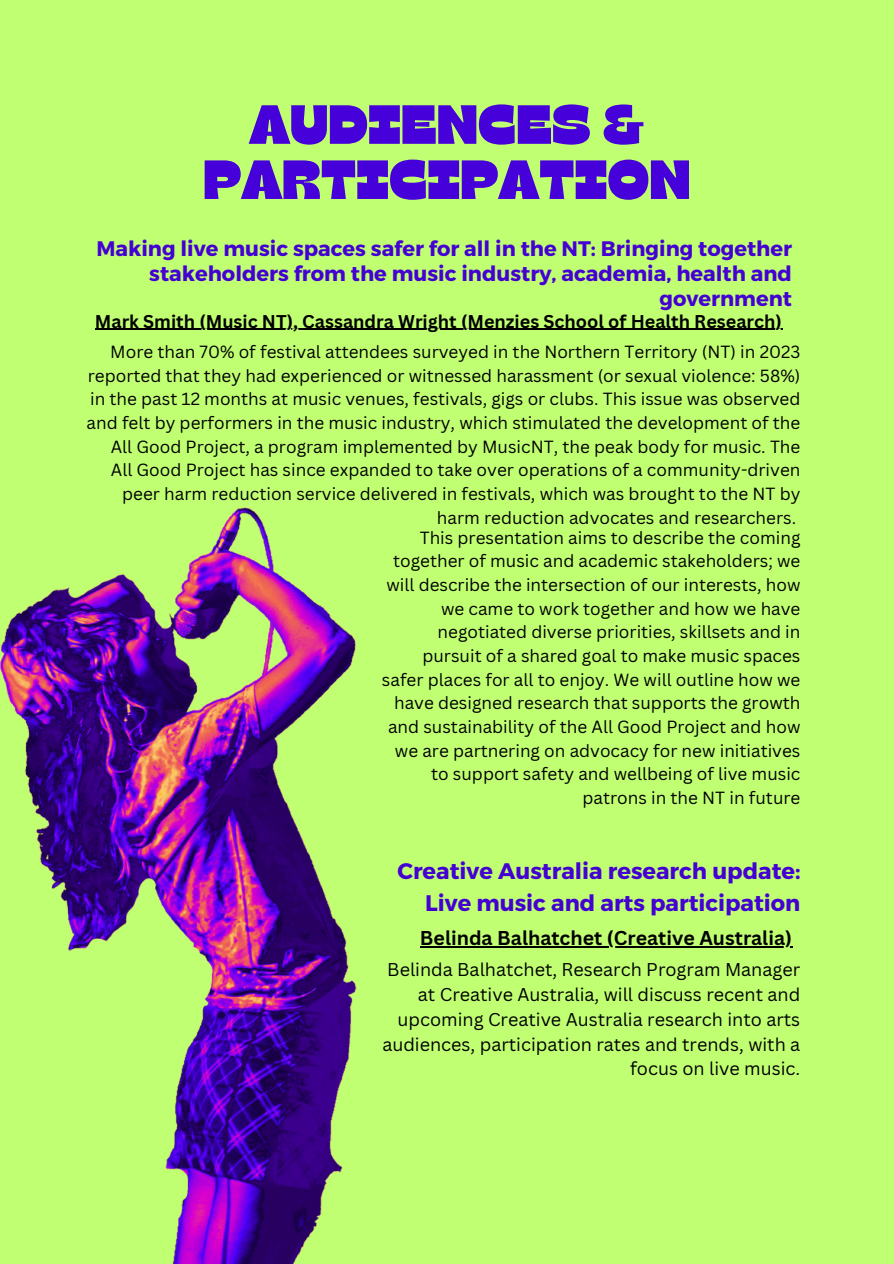
<style>
.page{position:relative;width:894px;height:1264px;background:#fff}
.page>*{position:absolute;margin:0;border:0;box-sizing:border-box;transform-origin:0 0}
.t1{font:55.05px/55.2px "Gulfs Display";color:#4600da;text-align:center}
.t2{font:700 22.5px/31.5px "Montserrat";color:#4400d2;text-align:right}
.t3{font:700 21px/24.8px "Montserrat";color:#4400d2;text-align:right}
.t4{font:700 19.5px "Canva Sans";color:#000}
.t5{font:18px/24.8px "Canva Sans";color:#000;text-align:right}
.t6{font:700 18px "Canva Sans";color:#000}
.t7{font:17.1px/23.7px "Canva Sans";color:#000;text-align:right}
</style>
<div class="page">
<div style="left:0;top:0;width:893px;height:1263px;background:#c1ff72"></div>
<hr style="left:95px;top:329px;width:687px;height:1px;background:#000">
<img style="left:0;top:507px;width:793px;height:756px">
<h1 class="t1" style="left:203px;top:94px;width:489px">AUDIENCES &amp;<br>PARTICIPATION</h1>
<h2 class="t3" style="left:96px;top:235px;width:696px">Making live music spaces safer for all in the NT: Bringing together stakeholders from the music industry, academia, health and government</h2>
<h3 class="t6" style="left:95px;top:308px;width:688px">Mark Smith (Music NT), Cassandra Wright (Menzies School of Health Research)</h3>
<p class="t7" style="left:87px;top:339px;width:715px">More than 70% of festival attendees surveyed in the Northern Territory (NT) in 2023 reported that they had experienced or witnessed harassment (or sexual violence: 58%) in the past 12 months at music venues, festivals, gigs or clubs. This issue was observed and felt by performers in the music industry, which stimulated the development of the All Good Project, a program implemented by MusicNT, the peak body for music. The All Good Project has since expanded to take over operations of a community-driven peer harm reduction service delivered in festivals, which was brought to the NT by harm reduction advocates and researchers.</p>
<p class="t7" style="left:382px;top:525px;width:420px">This presentation aims to describe the coming together of music and academic stakeholders; we will describe the intersection of our interests, how we came to work together and how we have negotiated diverse priorities, skillsets and in pursuit of a shared goal to make music spaces safer places for all to enjoy. We will outline how we have designed research that supports the growth and sustainability of the All Good Project and how we are partnering on advocacy for new initiatives to support safety and wellbeing of live music patrons in the NT in future</p>
<p class="t2" style="left:397px;top:854px;width:404px">Creative Australia research update:<br>Live music and arts participation</p>
<h3 class="t4" style="left:420px;top:924px;width:373px">Belinda Balhatchet (Creative Australia)</h3>
<h2 class="t5" style="left:382px;top:957px;width:419px">Belinda Balhatchet, Research Program Manager at Creative Australia, will discuss recent and upcoming Creative Australia research into arts audiences, participation rates and trends, with a focus on live music.</h2>
</div>
